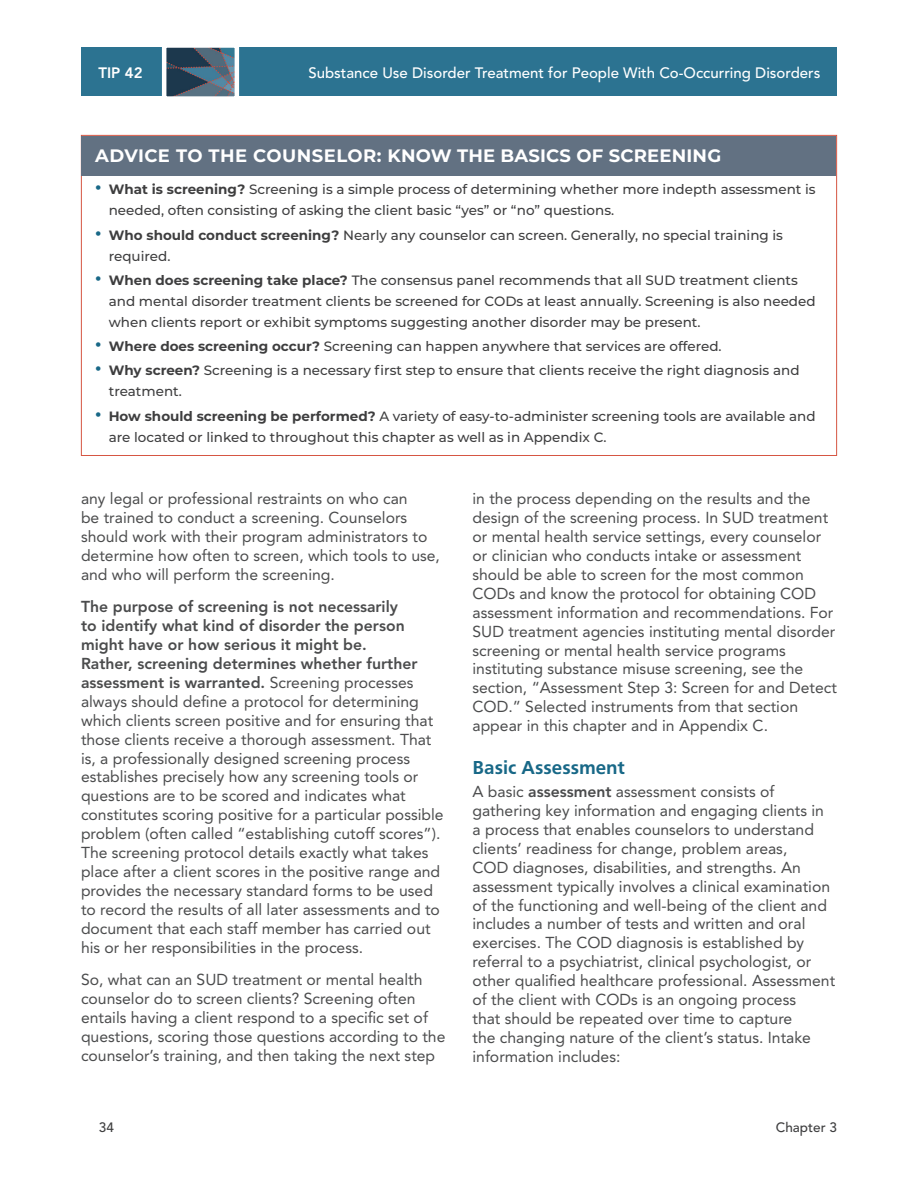
<style>
.page{position:relative;width:918px;height:1188px;background:#fff}
.page>*{position:absolute;margin:0;border:0;box-sizing:border-box;transform-origin:0 0}
.t1{font:700 19.5px "Carto Gothic Pro";color:#186887}
.t2{font:700 18px "Montserrat";letter-spacing:.01em;color:#fff}
.t3{font:15.75px/18.9px "Avenir LT Std";color:#4b4c4d}
.t4{font:500 15px "Avenir LT Std";color:#fff}
.t5{font:800 15px "Avenir LT Std";color:#fff}
.t6{font:500 13.5px/21px "Montserrat";color:#3e3e3f}
.t7{font:500 13.5px "Avenir LT Std";color:#3e3e3f}
.s1{font-family:"Arial";font-weight:400;font-size:18px;color:#186887}
.s2{font-weight:700}
.s3{font-weight:800}
</style>
<div class="page">
<div style="left:81px;top:48px;width:756px;height:48px;background:#2c7391"></div>
<svg style="left:160px;top:47px;width:81px;height:50px"></svg>
<div style="left:82px;top:136px;width:754px;height:40px;background:#627182"></div>
<p class="t5" style="left:98px;top:64px;width:46px">TIP 42</p>
<p class="t4" style="left:308px;top:64px;width:514px">Substance Use Disorder Treatment for People With Co-Occurring Disorders</p>
<h3 class="t2" style="left:95px;top:143px;width:627px">ADVICE TO THE COUNSELOR: KNOW THE BASICS OF SCREENING</h3>
<p class="t6" style="left:109px;top:179px;width:708px;text-indent:-14px"><span class="s1">•</span> <span class="s2">What is screening?</span> Screening is a simple process of determining whether more indepth assessment is needed, often consisting of asking the client basic “yes” or “no” questions.</p>
<p class="t6" style="left:109px;top:224px;width:676px;text-indent:-14px"><span class="s1">•</span> <span class="s2">Who should conduct screening?</span> Nearly any counselor can screen. Generally, no special training is required.</p>
<p class="t6" style="left:109px;top:269px;width:708px;text-indent:-14px"><span class="s1">•</span> <span class="s2">When does screening take place?</span> The consensus panel recommends that all SUD treatment clients and mental disorder treatment clients be screened for CODs at least annually. Screening is also needed when clients report or exhibit symptoms suggesting another disorder may be present.</p>
<p class="t6" style="left:95px;top:335px;width:628px"><span class="s1">•</span> <span class="s2">Where does screening occur?</span> Screening can happen anywhere that services are offered.</p>
<p class="t6" style="left:109px;top:360px;width:692px;text-indent:-14px"><span class="s1">•</span> <span class="s2">Why screen?</span> Screening is a necessary frst step to ensure that clients receive the right diagnosis and treatment.</p>
<p class="t6" style="left:109px;top:405px;width:708px;text-indent:-14px"><span class="s1">•</span> <span class="s2">How should screening be performed?</span> A variety of easy-to-administer screening tools are available and are located or linked to throughout this chapter as well as in Appendix C.</p>
<p class="t3" style="left:81px;top:490px;width:361px">any legal or professional restraints on who can<br>be trained to conduct a screening. Counselors should work with their program administrators to determine how often to screen, which tools to use, and who will perform the screening.</p>
<p class="t3" style="left:81px;top:598px;width:364px"><span class="s3">The purpose of screening is not necessarily<br>to identify what kind of disorder the person might have or how serious it might be.<br>Rather, screening determines whether further assessment is warranted.</span> Screening processes always should defne a protocol for determining which clients screen positive and for ensuring that those clients receive a thorough assessment. That is, a professionally designed screening process establishes precisely how any screening tools or questions are to be scored and indicates what constitutes scoring positive for a particular possible problem (often called “establishing cutoff scores”).<br>The screening protocol details exactly what takes place after a client scores in the positive range and provides the necessary standard forms to be used to record the results of all later assessments and to document that each staff member has carried out his or her responsibilities in the process.</p>
<p class="t3" style="left:81px;top:970px;width:366px">So, what can an SUD treatment or mental health counselor do to screen clients? Screening often entails having a client respond to a specifc set of questions, scoring those questions according to the counselor’s training, and then taking the next step</p>
<p class="t3" style="left:472px;top:490px;width:366px">in the process depending on the results and the design of the screening process. In SUD treatment or mental health service settings, every counselor or clinician who conducts intake or assessment should be able to screen for the most common CODs and know the protocol for obtaining COD assessment information and recommendations. For SUD treatment agencies instituting mental disorder screening or mental health service programs instituting substance misuse screening, see the section, “Assessment Step 3: Screen for and Detect COD.” Selected instruments from that section appear in this chapter and in Appendix C.</p>
<h3 class="t1" style="left:472px;top:756px;width:154px">Basic Assessment</h3>
<p class="t3" style="left:472px;top:782px;width:364px">A basic <span class="s3">assessment</span> assessment consists of gathering key information and engaging clients in a process that enables counselors to understand clients’ readiness for change, problem areas,<br>COD diagnoses, disabilities, and strengths. An assessment typically involves a clinical examination of the functioning and well-being of the client and includes a number of tests and written and oral exercises. The COD diagnosis is established by referral to a psychiatrist, clinical psychologist, or other qualifed healthcare professional. Assessment of the client with CODs is an ongoing process<br>that should be repeated over time to capture<br>the changing nature of the client’s status. Intake information includes:</p>
<p class="t7" style="left:99px;top:1120px;width:17px">34</p>
<p class="t7" style="left:776px;top:1120px;width:63px">Chapter 3</p>
</div>
